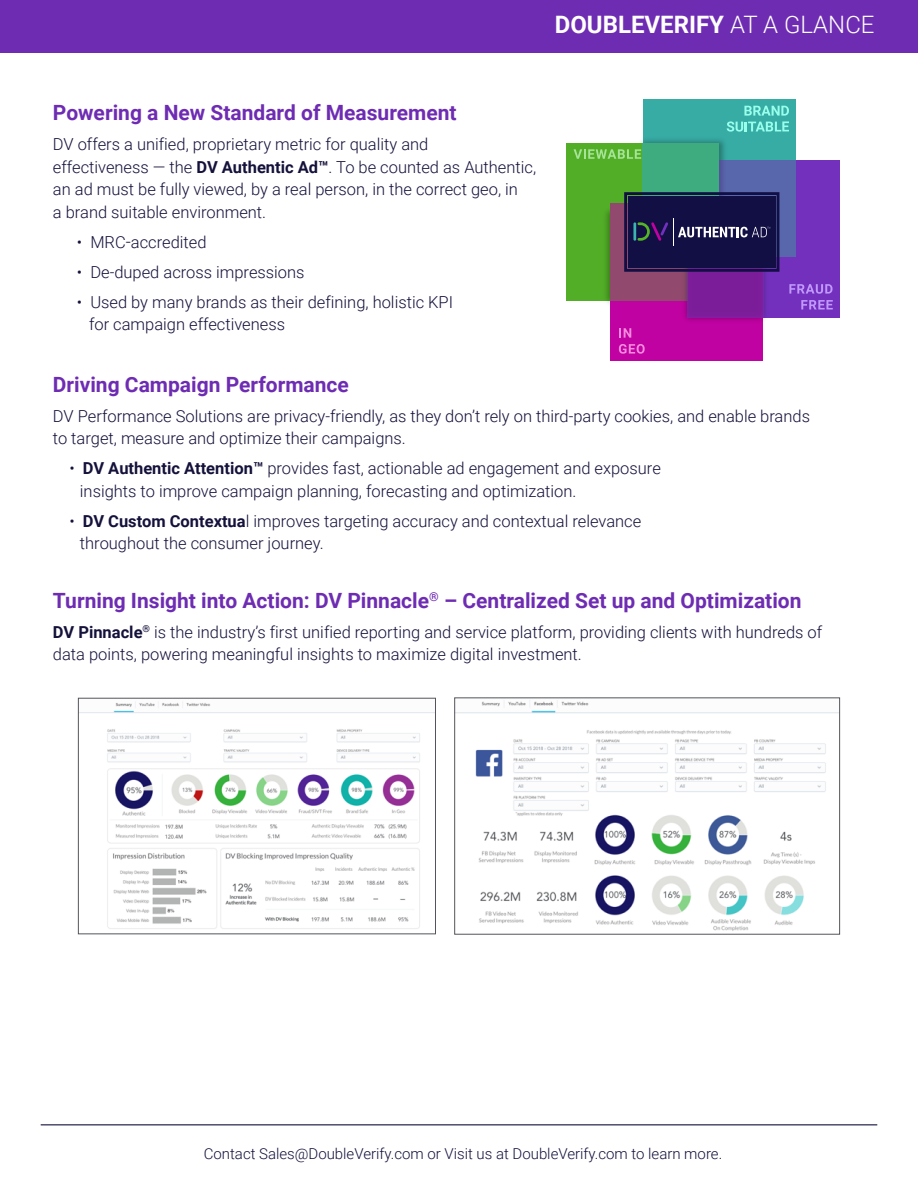
<style>
.page{position:relative;width:918px;height:1188px;background:#fff}
.page>*{position:absolute;margin:0;border:0;box-sizing:border-box;transform-origin:0 0}
.t1{font:700 24px "Roboto";color:#fff}
.t2{font:700 21px "Roboto";color:#6e2cb3}
.t3{font:300 16.5px/22.5px "Roboto";color:#14113b}
.t4{font:300 15px "Roboto";color:#14113c}
.s1{font-weight:300}
.s2{font-weight:700}
.s3{font-size:18px}
</style>
<div class="page">
<img style="left:80px;top:701px;width:354px;height:228px">
<div style="left:78px;top:698px;width:358px;height:236px;border:1px solid #54555a"></div>
<img style="left:456px;top:700px;width:382px;height:231px">
<div style="left:454px;top:698px;width:386px;height:236px;border:1px solid #54555a"></div>
<hr style="left:41px;top:1124px;width:836px;height:1px;background:#14113c">
<div style="left:0;top:0;width:918px;height:52px;background:#6e2cb2"></div>
<div style="left:687px;top:160px;width:153px;height:157px;background:#7330bd"></div>
<img style="left:795px;top:146px;width:1px;height:111px">
<div style="left:643px;top:99px;width:152px;height:158px;background:#37aca4"></div>
<img style="left:641px;top:128px;width:86px;height:32px">
<div style="left:566px;top:143px;width:153px;height:158px;background:#52ae27"></div>
<img style="left:606px;top:186px;width:37px;height:118px">
<div style="left:610px;top:204px;width:153px;height:157px;background:#c002a2"></div>
<div style="left:610px;top:204px;width:78px;height:97px;background:#914a6e"></div>
<img style="left:684px;top:257px;width:105px;height:64px">
<div style="left:687px;top:247px;width:76px;height:70px;background:#7b1d99"></div>
<div style="left:719px;top:160px;width:76px;height:97px;background:#5867ac"></div>
<div style="left:643px;top:143px;width:76px;height:71px;background:#3eac7e"></div>
<svg style="left:574px;top:149px;width:67px;height:10px"></svg>
<svg style="left:789px;top:284px;width:44px;height:10px"></svg>
<svg style="left:801px;top:300px;width:32px;height:10px"></svg>
<svg style="left:624px;top:192px;width:155px;height:80px;background:#1f1c4f"></svg>
<svg style="left:619px;top:328px;width:12px;height:10px"></svg>
<svg style="left:619px;top:344px;width:26px;height:10px"></svg>
<svg style="left:727px;top:106px;width:62px;height:26px"></svg>
<h1 class="t1" style="left:555px;top:11px;width:321px">DOUBLEVERIFY <span class="s1">AT A GLANCE</span></h1>
<p class="t2" style="left:53px;top:101px;width:405px">Powering a New Standard of Measurement</p>
<p class="t3" style="left:53px;top:133px;width:485px">DV offers a unified, proprietary metric for quality and<br>effectiveness — the <span class="s2">DV Authentic Ad™</span>. To be counted as Authentic, an ad must be fully viewed, by a real person, in the correct geo, in<br>a brand suitable environment.</p>
<p class="t3" style="left:77px;top:231px;width:131px">• MRC<span class="s3">-</span>accredited</p>
<p class="t3" style="left:77px;top:261px;width:229px">• De-duped across impressions</p>
<p class="t3" style="left:89px;top:291px;width:366px;text-indent:-12px">• Used by many brands as their defining, holistic KPI for campaign effectiveness</p>
<p class="t2" style="left:53px;top:372px;width:298px">Driving Campaign Performance</p>
<p class="t3" style="left:53px;top:405px;width:759px">DV Performance Solutions are privacy-friendly, as they don’t rely on third-party cookies, and enable brands to target, measure and optimize their campaigns.</p>
<p class="t3" style="left:80px;top:457px;width:582px;text-indent:-10px">• <span class="s2">DV Authentic Attention™</span> provides fast, actionable ad engagement and exposure insights to improve campaign planning, forecasting and optimization.</p>
<p class="t3" style="left:80px;top:510px;width:563px;text-indent:-11px">• <span class="s2">DV Custom Contextua</span>l improves targeting accuracy and contextual relevance throughout the consumer journey.</p>
<p class="t2" style="left:53px;top:588px;width:750px">Turning Insight into Action: DV Pinnacle<sup>®</sup> – Centralized Set up and Optimization</p>
<p class="t3" style="left:53px;top:621px;width:771px"><span class="s2">DV Pinnacle</span><sup>®</sup> is the industry’s first unified reporting and service platform, providing clients with hundreds of data points, powering meaningful insights to maximize digital investment.</p>
<p class="t4" style="left:204px;top:1145px;width:520px">Contact Sales@DoubleVerify.com or Visit us at DoubleVerify.com to learn more.</p>
</div>
